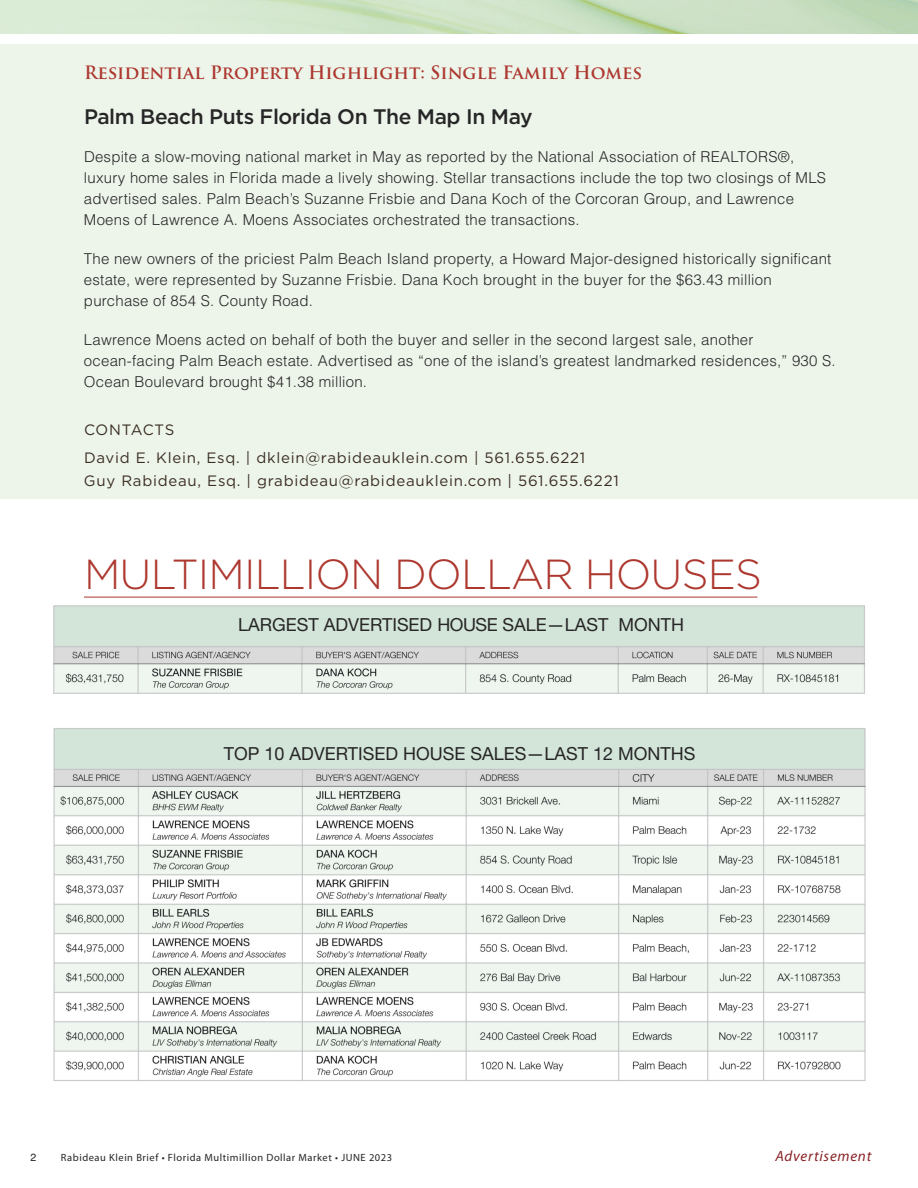
<style>
.page{position:relative;width:918px;height:1188px;background:#fff}
.page>*{position:absolute;margin:0;border:0;box-sizing:border-box;transform-origin:0 0}
.t1{font:300 42px "Gotham";letter-spacing:-.02em;color:#ad382f}
.t2{font:500 21px "Gotham";letter-spacing:-.02em;color:#272627}
.t3{font:18px "Helvetica Neue";color:#272627}
.t4{font:700 18px "Trajan Pro";color:#ad382f}
.t5{font:300 15px/21px "Helvetica";letter-spacing:.015em;color:#272627}
.t6{font:15px/28.5px "Gotham";letter-spacing:.05em;color:#3b2d22}
.t7{font:italic 15px "Myriad Pro";letter-spacing:.05em;color:#892427}
.t8{font:10.5px "Myriad Pro";letter-spacing:.05em;color:#272627}
.t9{font:10.5px "Helvetica";color:#272627}
</style>
<div class="page">
<div style="left:0;top:45px;width:918px;height:454px;background:#edf5eb"></div>
<img style="left:53px;top:605px;width:812px;height:89px">
<img style="left:53px;top:728px;width:813px;height:353px">
<hr style="left:84px;top:597px;width:673px;height:1px;background:#ad382f">
<img style="left:0;top:0;width:918px;height:34px">
<p class="t4" style="left:84px;top:66px;width:560px">Residential Property Highlight: Single Family Homes</p>
<h2 class="t2" style="left:84px;top:110px;width:450px">Palm Beach Puts Florida On The Map In May</h2>
<p class="t5" style="left:84px;top:145px;width:744px">Despite a slow-moving national market in May as reported by the National Association of REALTORS®, luxury home sales in Florida made a lively showing. Stellar transactions include the top two closings of MLS advertised sales. Palm Beach’s Suzanne Frisbie and Dana Koch of the Corcoran Group, and Lawrence Moens of Lawrence A. Moens Associates orchestrated the transactions.</p>
<p class="t5" style="left:84px;top:247px;width:749px">The new owners of the priciest Palm Beach Island property, a Howard Major-designed historically significant estate, were represented by Suzanne Frisbie. Dana Koch brought in the buyer for the $63.43 million purchase of 854 S. County Road.</p>
<p class="t5" style="left:84px;top:328px;width:753px">Lawrence Moens acted on behalf of both the buyer and seller in the second largest sale, another ocean-facing Palm Beach estate. Advertised as “one of the island’s greatest landmarked residences,” 930 S.<br>Ocean Boulevard brought $41.38 million.</p>
<p class="t6" style="left:84px;top:417px;width:503px">CONTACTS<br>David E. Klein, Esq. | dklein@rabideauklein.com | 561.655.6221</p>
<p class="t6" style="left:84px;top:468px;width:536px">Guy Rabideau, Esq. | grabideau@rabideauklein.com | 561.655.6221</p>
<h1 class="t1" style="left:84px;top:560px;width:679px">MULTIMILLION DOLLAR HOUSES</h1>
<p class="t3" style="left:238px;top:610px;width:448px">LARGEST ADVERTISED HOUSE SALE—LAST MONTH</p>
<p class="t3" style="left:224px;top:738px;width:473px">TOP 10 ADVERTISED HOUSE SALES—LAST 12 MONTHS</p>
<p class="t9" style="left:31px;top:1151px;width:7px">2</p>
<p class="t8" style="left:61px;top:1153px;width:333px">Rabideau Klein Brief • Florida Multimillion Dollar Market • JUNE 2023</p>
<p class="t7" style="left:775px;top:1150px;width:98px">Advertisement</p>
</div>
